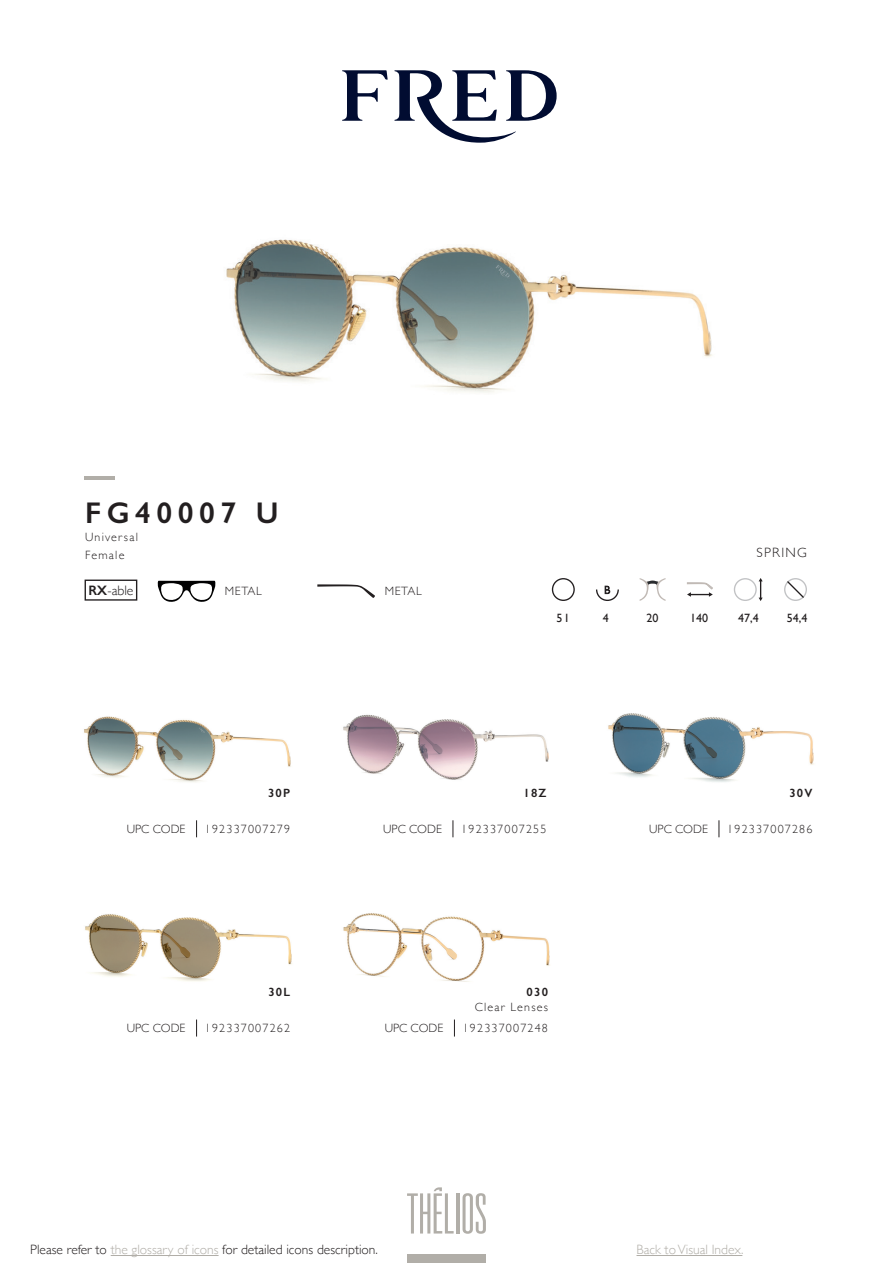
<style>
.page{position:relative;width:893px;height:1263px;background:#fff}
.page>*{position:absolute;margin:0;border:0;box-sizing:border-box;transform-origin:0 0}
.t1{font:600 30px "Gill Sans";letter-spacing:.185em;color:#231f20}
.t2{font:300 13.65px "Gill Sans";color:#231f20}
.t3{font:300 13.5px "Gill Sans";color:#231f20}
.t4{font:300 13.5px "Gill Sans";color:#b1aea8}
.t5{font:300 12px "Gill Sans";letter-spacing:.1em;color:#231f20}
.t6{font:12px "Gill Sans";color:#231f20}
.t7{font:600 12px "Gill Sans";letter-spacing:.1em;color:#231f20}
.s1{font-weight:600}
.s2{color:#b1aea8}
</style>
<div class="page">
<hr style="left:111px;top:1255px;width:108px;height:1px;background:#b1aea8">
<hr style="left:636px;top:1255px;width:106px;height:1px;background:#b1aea8">
<svg style="left:463px;top:1193px;width:23px;height:41px"></svg>
<hr style="left:456px;top:1193px;width:3px;height:40px;background:#b1aea8">
<svg style="left:407px;top:1187px;width:47px;height:46px"></svg>
<div style="left:407px;top:1254px;width:79px;height:9px;background:#b1aea8"></div>
<svg style="left:342px;top:70px;width:46px;height:51px"></svg>
<svg style="left:394px;top:70px;width:163px;height:73px"></svg>
<div style="left:552px;top:578px;width:23px;height:23px;border:1px solid #231f20;border-radius:50%"></div>
<svg style="left:640px;top:578px;width:26px;height:23px"></svg>
<svg style="left:687px;top:582px;width:26px;height:15px"></svg>
<svg style="left:596px;top:585px;width:23px;height:16px"></svg>
<div style="left:784px;top:578px;width:23px;height:23px;border:1px solid #c1c2c4;border-radius:50%"></div>
<svg style="left:786px;top:580px;width:19px;height:19px"></svg>
<div style="left:734px;top:578px;width:23px;height:23px;border:1px solid #c1c2c4;border-radius:50%"></div>
<svg style="left:759px;top:578px;width:4px;height:23px"></svg>
<img style="left:226px;top:239px;width:486px;height:154px">
<img style="left:84px;top:716px;width:207px;height:66px">
<img style="left:608px;top:713px;width:206px;height:69px">
<img style="left:85px;top:914px;width:207px;height:67px">
<img style="left:343px;top:913px;width:207px;height:69px">
<img style="left:343px;top:714px;width:206px;height:66px">
<svg style="left:196px;top:820px;width:1px;height:17px"></svg>
<svg style="left:196px;top:1019px;width:1px;height:17px"></svg>
<svg style="left:454px;top:1019px;width:1px;height:17px"></svg>
<svg style="left:453px;top:820px;width:1px;height:17px"></svg>
<svg style="left:719px;top:820px;width:1px;height:17px"></svg>
<hr style="left:85px;top:477px;width:30px;height:3px;background:#b1aea8">
<svg style="left:317px;top:584px;width:58px;height:14px"></svg>
<div style="left:85px;top:579px;width:52px;height:22px;border:1px solid #231f20"></div>
<svg style="left:157px;top:581px;width:59px;height:21px"></svg>
<p class="t1" style="left:85px;top:494px;width:195px">FG40007 U</p>
<p class="t5" style="left:85px;top:527px;width:54px">Universal</p>
<p class="t5" style="left:85px;top:545px;width:41px">Female</p>
<p class="t2" style="left:88px;top:580px;width:47px"><span class="s1">RX</span>-able</p>
<p class="t5" style="left:225px;top:581px;width:38px">METAL</p>
<p class="t5" style="left:385px;top:582px;width:38px">METAL</p>
<p class="t3" style="left:756px;top:542px;width:52px">SPRING</p>
<p class="t6" style="left:557px;top:611px;width:15px">51</p>
<p class="t6" style="left:603px;top:611px;width:7px">4</p>
<p class="t6" style="left:646px;top:611px;width:13px">20</p>
<p class="t6" style="left:690px;top:611px;width:19px">140</p>
<p class="t6" style="left:738px;top:611px;width:22px">47,4</p>
<p class="t6" style="left:787px;top:611px;width:22px">54,4</p>
<p class="t7" style="left:268px;top:786px;width:24px">30P</p>
<p class="t7" style="left:523px;top:786px;width:25px">18Z</p>
<p class="t7" style="left:789px;top:786px;width:25px">30V</p>
<p class="t5" style="left:127px;top:819px;width:60px">UPC CODE</p>
<p class="t5" style="left:205px;top:819px;width:87px">192337007279</p>
<p class="t5" style="left:383px;top:819px;width:60px">UPC CODE</p>
<p class="t5" style="left:461px;top:819px;width:87px">192337007255</p>
<p class="t5" style="left:649px;top:819px;width:60px">UPC CODE</p>
<p class="t5" style="left:727px;top:819px;width:87px">192337007286</p>
<p class="t7" style="left:268px;top:985px;width:23px">30L</p>
<p class="t7" style="left:527px;top:985px;width:23px">030</p>
<p class="t5" style="left:475px;top:997px;width:75px">Clear Lenses</p>
<p class="t5" style="left:127px;top:1019px;width:60px">UPC CODE</p>
<p class="t5" style="left:205px;top:1019px;width:87px">192337007262</p>
<p class="t5" style="left:385px;top:1019px;width:60px">UPC CODE</p>
<p class="t5" style="left:463px;top:1019px;width:87px">192337007248</p>
<p class="t3" style="left:30px;top:1239px;width:349px">Please refer to <span class="s2">the glossary of icons</span> for detailed icons description.</p>
<p class="t4" style="left:636px;top:1239px;width:108px">Back to Visual Index.</p>
</div>
